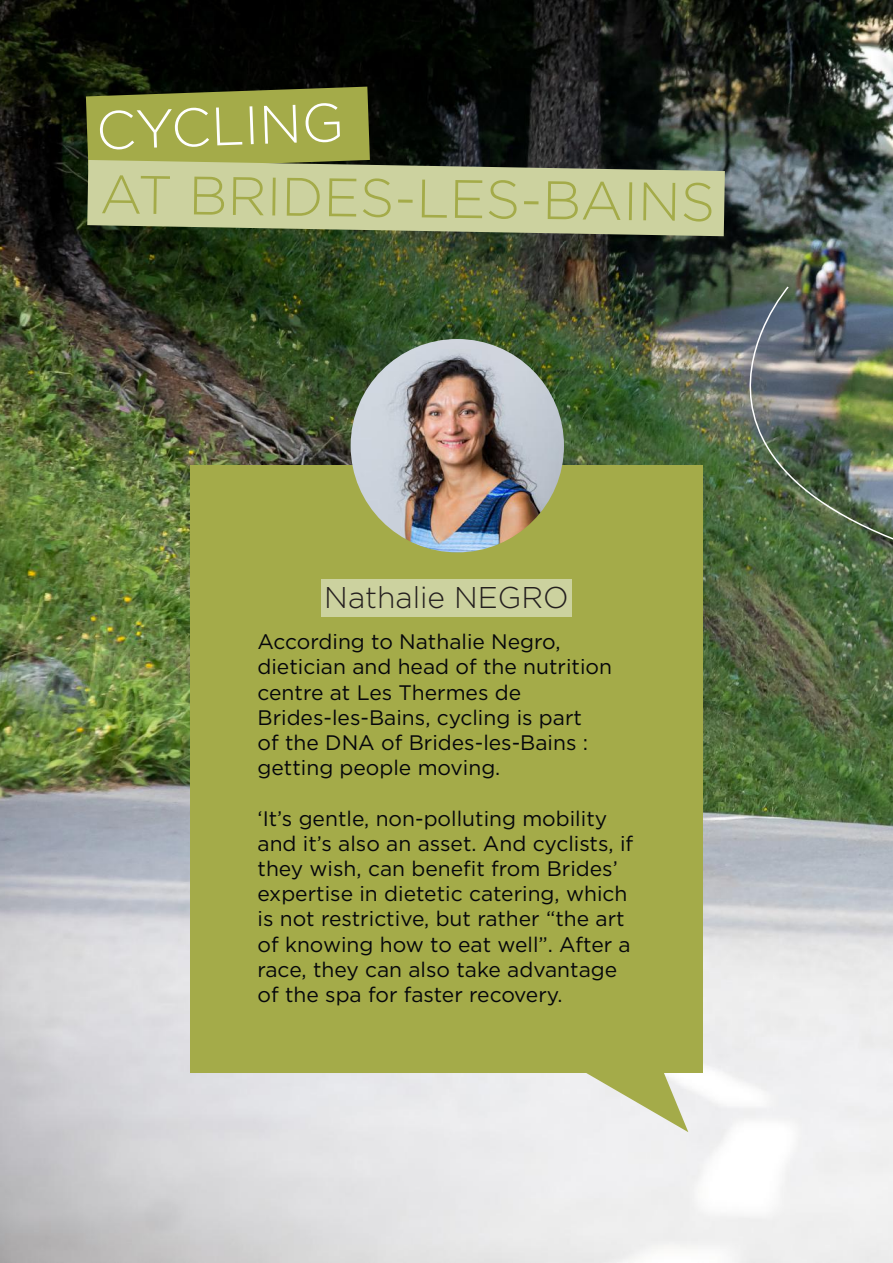
<style>
.page{position:relative;width:893px;height:1263px;background:#fff}
.page>*{position:absolute;margin:0;border:0;box-sizing:border-box;transform-origin:0 0}
.t1{font:300 54px "Gotham";color:#a4ab49}
.t2{font:300 54px "Gotham";color:#fff}
.t3{font:300 30px "Gotham";color:#241f1f}
.t4{font:21px/25.2px "Gotham";color:#05060b}
</style>
<div class="page">
<img style="left:0;top:0;width:893px;height:1263px">
<div style="left:190px;top:465px;width:513px;height:607px;background:#a4ab49"></div>
<svg style="left:569px;top:1072px;width:38px;height:60px"></svg>
<div style="left:321px;top:579px;width:250px;height:38px;background:#ccd29f"></div>
<img style="left:351px;top:339px;width:213px;height:213px;border-radius:107px">
<svg style="left:86px;top:87px;width:284px;height:83px;background:#999f44"></svg>
<svg style="left:87px;top:160px;width:638px;height:76px;background:#b4bb8d"></svg>
<img style="left:607px;top:286px;width:286px;height:977px">
<h1 class="t2" style="left:95px;top:96px;width:250px;rotate:-2deg">CYCLING</h1>
<h1 class="t1" style="left:101px;top:159px;width:617px;rotate:1deg">AT BRIDES-LES-BAINS</h1>
<h2 class="t3" style="left:324px;top:579px;width:246px">Nathalie NEGRO</h2>
<p class="t4" style="left:258px;top:629px;width:356px">According to Nathalie Negro, dietician and head of the nutrition centre at Les Thermes de<br>Brides-les-Bains, cycling is part<br>of the DNA of Brides-les-Bains : getting people moving.</p>
<p class="t4" style="left:258px;top:805px;width:377px">‘It’s gentle, non-polluting mobility and it’s also an asset. And cyclists, if they wish, can benefit from Brides’ expertise in dietetic catering, which is not restrictive, but rather “the art of knowing how to eat well”. After a race, they can also take advantage of the spa for faster recovery.</p>
</div>
